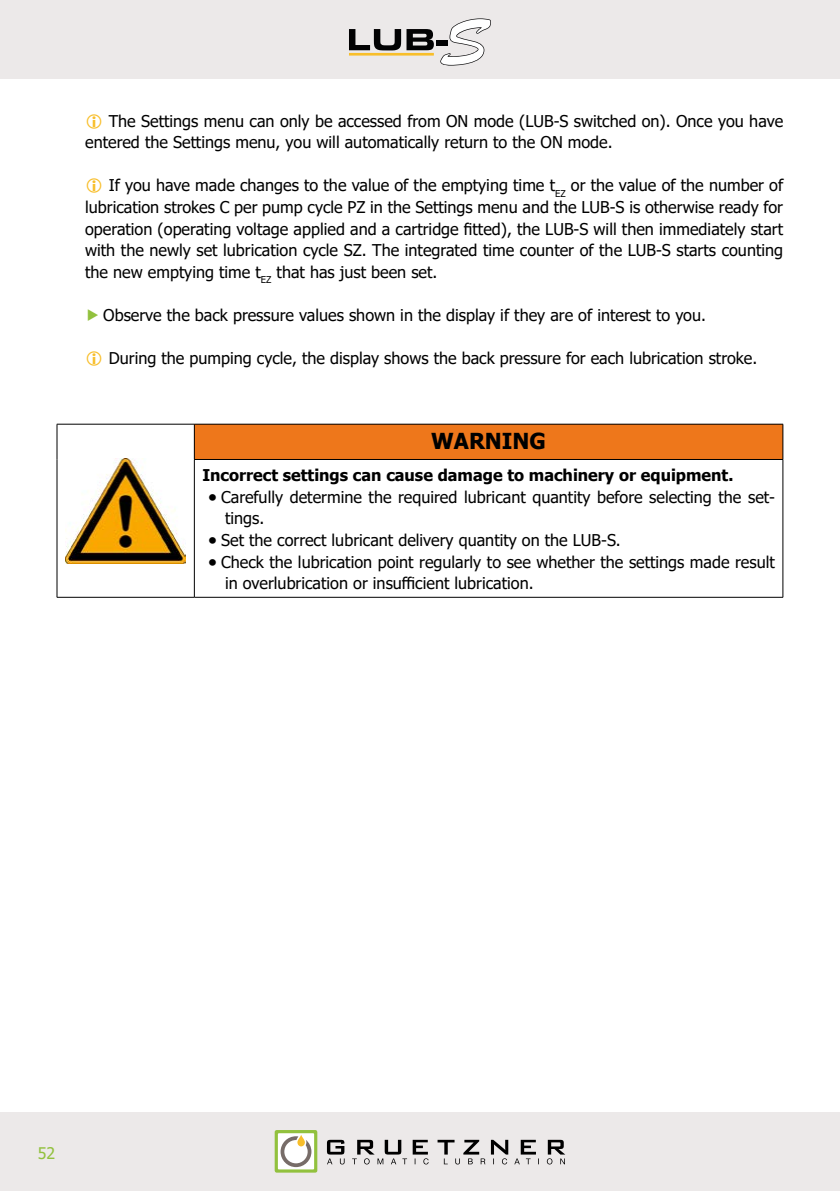
<style>
.page{position:relative;width:840px;height:1191px;background:#fff}
.page>*{position:absolute;margin:0;border:0;box-sizing:border-box;transform-origin:0 0}
.t1{font:700 22px "Tahoma";color:#000}
.t2{font:16.2px/21.6px "Tahoma";color:#000}
.t3{font:700 16.2px "Tahoma";color:#000}
.t4{font:16px "Tahoma";color:#92c13e}
.s1{font-weight:700;font-size:14px}
</style>
<div class="page">
<div style="left:0;top:1112px;width:839px;height:79px;background:#ece9e9"></div>
<div style="left:0;top:0;width:839px;height:78px;background:#ece9e9"></div>
<svg style="left:349px;top:29px;width:84px;height:21px"></svg>
<div style="left:436px;top:40px;width:11px;height:5px;background:#020203"></div>
<svg style="left:440px;top:18px;width:50px;height:48px"></svg>
<hr style="left:349px;top:53px;width:84px;height:3px;background:#f8be2a">
<div style="left:194px;top:424px;width:588px;height:35px;background:#ee771b"></div>
<hr style="left:57px;top:424px;width:137px;height:1px;background:#000">
<hr style="left:57px;top:424px;width:1px;height:35px;background:#000">
<hr style="left:57px;top:459px;width:1px;height:138px;background:#000">
<hr style="left:57px;top:597px;width:137px;height:1px;background:#000">
<hr style="left:194px;top:424px;width:588px;height:1px;background:#000">
<hr style="left:194px;top:424px;width:1px;height:35px;background:#000">
<hr style="left:782px;top:424px;width:1px;height:35px;background:#000">
<hr style="left:194px;top:459px;width:588px;height:1px;background:#000">
<hr style="left:194px;top:460px;width:1px;height:137px;background:#000">
<hr style="left:782px;top:460px;width:1px;height:137px;background:#000">
<hr style="left:194px;top:597px;width:588px;height:1px;background:#000">
<img style="left:66px;top:458px;width:120px;height:105px">
<svg style="left:327px;top:1139px;width:238px;height:25px"></svg>
<svg style="left:274px;top:1130px;width:43px;height:42px;background:#cdd5ae"></svg>
<p class="t2" style="left:85px;top:111px;width:699px;text-indent:24px">The Settings menu can only be accessed from ON mode (LUB-S switched on). Once you have entered the Settings menu, you will automatically return to the ON mode.</p>
<p class="t2" style="left:85px;top:176px;width:699px;text-align:justify;text-indent:24px">If you have made changes to the value of the emptying time t<sub>EZ</sub> or the value of the number of lubrication strokes C per pump cycle PZ in the Settings menu and the LUB-S is otherwise ready for operation (operating voltage applied and a cartridge fitted), the LUB-S will then immediately start with the newly set lubrication cycle SZ. The integrated time counter of the LUB-S starts counting the new emptying time t<sub>EZ</sub> that has just been set.</p>
<p class="t2" style="left:103px;top:305px;width:604px">Observe the back pressure values shown in the display if they are of interest to you.</p>
<p class="t2" style="left:109px;top:348px;width:649px">During the pumping cycle, the display shows the back pressure for each lubrication stroke.</p>
<h1 class="t1" style="left:431px;top:425px;width:116px">WARNING</h1>
<p class="t3" style="left:202px;top:464px;width:532px">Incorrect settings can cause damage to machinery or equipment.</p>
<p class="t2" style="left:225px;top:487px;width:551px;text-indent:-17px"><span class="s1">•</span> Carefully determine the required lubricant quantity before selecting the set&shy;tings.</p>
<p class="t2" style="left:208px;top:530px;width:414px"><span class="s1">•</span> Set the correct lubricant delivery quantity on the LUB-S.</p>
<p class="t2" style="left:225px;top:552px;width:551px;text-indent:-17px"><span class="s1">•</span> Check the lubrication point regularly to see whether the settings made result in overlubrication or insufficient lubrication.</p>
<p class="t4" style="left:38px;top:1142px;width:19px">52</p>
</div>
